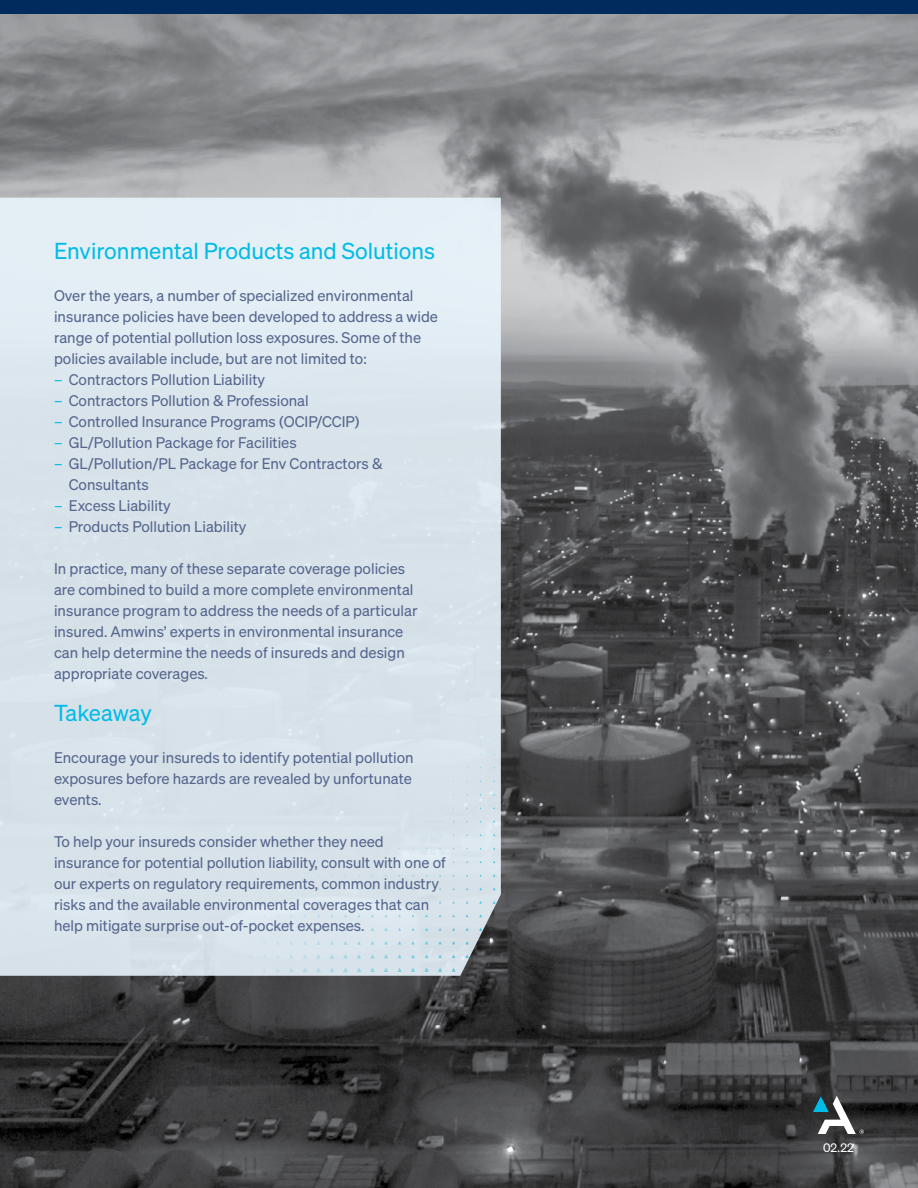
<style>
.page{position:relative;width:918px;height:1188px;background:#fff}
.page>*{position:absolute;margin:0;border:0;box-sizing:border-box;transform-origin:0 0}
.t1{font:22.5px "Sohne Buch";color:#00bce7}
.t2{font:15px/21px "Sohne Buch";color:#55648d}
.t3{font:12px "Sohne Buch";color:#fff}
.s1{color:#00bce7}
</style>
<div class="page">
<img style="left:0;top:14px;width:918px;height:1174px">
<svg style="left:0;top:198px;width:501px;height:778px;background:#dae4eb"></svg>
<svg style="left:276px;top:928px;width:4px;height:3px"></svg>
<svg style="left:303px;top:928px;width:4px;height:3px"></svg>
<svg style="left:330px;top:928px;width:4px;height:3px"></svg>
<svg style="left:357px;top:928px;width:4px;height:3px"></svg>
<svg style="left:384px;top:928px;width:4px;height:3px"></svg>
<svg style="left:249px;top:941px;width:4px;height:4px"></svg>
<svg style="left:262px;top:941px;width:4px;height:4px"></svg>
<svg style="left:276px;top:941px;width:4px;height:4px"></svg>
<svg style="left:289px;top:941px;width:4px;height:4px"></svg>
<svg style="left:303px;top:941px;width:4px;height:4px"></svg>
<svg style="left:316px;top:941px;width:4px;height:4px"></svg>
<svg style="left:330px;top:941px;width:4px;height:4px"></svg>
<svg style="left:343px;top:941px;width:4px;height:4px"></svg>
<svg style="left:357px;top:941px;width:4px;height:4px"></svg>
<svg style="left:371px;top:941px;width:3px;height:4px"></svg>
<svg style="left:384px;top:941px;width:4px;height:4px"></svg>
<svg style="left:398px;top:941px;width:3px;height:4px"></svg>
<svg style="left:411px;top:941px;width:4px;height:4px"></svg>
<svg style="left:438px;top:941px;width:4px;height:3px"></svg>
<svg style="left:465px;top:941px;width:4px;height:3px"></svg>
<svg style="left:492px;top:941px;width:4px;height:3px"></svg>
<svg style="left:222px;top:954px;width:4px;height:4px"></svg>
<svg style="left:235px;top:954px;width:4px;height:4px"></svg>
<svg style="left:249px;top:954px;width:4px;height:4px"></svg>
<svg style="left:262px;top:954px;width:4px;height:4px"></svg>
<svg style="left:276px;top:954px;width:4px;height:4px"></svg>
<svg style="left:289px;top:954px;width:5px;height:4px"></svg>
<svg style="left:303px;top:954px;width:4px;height:4px"></svg>
<svg style="left:316px;top:954px;width:5px;height:4px"></svg>
<svg style="left:330px;top:954px;width:4px;height:4px"></svg>
<svg style="left:343px;top:954px;width:5px;height:4px"></svg>
<svg style="left:357px;top:954px;width:4px;height:4px"></svg>
<svg style="left:370px;top:954px;width:5px;height:4px"></svg>
<svg style="left:384px;top:954px;width:4px;height:4px"></svg>
<svg style="left:398px;top:954px;width:4px;height:4px"></svg>
<svg style="left:411px;top:954px;width:4px;height:4px"></svg>
<svg style="left:425px;top:954px;width:3px;height:4px"></svg>
<svg style="left:438px;top:954px;width:4px;height:4px"></svg>
<svg style="left:452px;top:954px;width:3px;height:4px"></svg>
<svg style="left:465px;top:954px;width:4px;height:4px"></svg>
<svg style="left:479px;top:954px;width:3px;height:4px"></svg>
<svg style="left:492px;top:954px;width:4px;height:4px"></svg>
<svg style="left:195px;top:968px;width:4px;height:4px"></svg>
<svg style="left:208px;top:968px;width:4px;height:4px"></svg>
<svg style="left:222px;top:968px;width:4px;height:4px"></svg>
<svg style="left:235px;top:968px;width:4px;height:4px"></svg>
<svg style="left:249px;top:967px;width:4px;height:5px"></svg>
<svg style="left:262px;top:967px;width:5px;height:5px"></svg>
<svg style="left:275px;top:967px;width:5px;height:5px"></svg>
<svg style="left:289px;top:967px;width:5px;height:5px"></svg>
<svg style="left:302px;top:967px;width:5px;height:5px"></svg>
<svg style="left:316px;top:967px;width:5px;height:5px"></svg>
<svg style="left:329px;top:967px;width:5px;height:5px"></svg>
<svg style="left:343px;top:967px;width:5px;height:5px"></svg>
<svg style="left:357px;top:967px;width:4px;height:5px"></svg>
<svg style="left:370px;top:967px;width:5px;height:5px"></svg>
<svg style="left:384px;top:967px;width:4px;height:5px"></svg>
<svg style="left:397px;top:967px;width:5px;height:5px"></svg>
<svg style="left:411px;top:968px;width:4px;height:4px"></svg>
<svg style="left:424px;top:968px;width:5px;height:4px"></svg>
<svg style="left:438px;top:968px;width:4px;height:4px"></svg>
<svg style="left:452px;top:968px;width:4px;height:4px"></svg>
<svg style="left:465px;top:968px;width:4px;height:4px"></svg>
<svg style="left:479px;top:968px;width:4px;height:4px"></svg>
<svg style="left:492px;top:968px;width:4px;height:4px"></svg>
<div style="left:0;top:0;width:918px;height:14px;background:#002b5c"></div>
<svg style="left:813px;top:1096px;width:51px;height:38px"></svg>
<h1 class="t1" style="left:54px;top:238px;width:383px">Environmental Products and Solutions</h1>
<p class="t2" style="left:54px;top:285px;width:386px">Over the years, a number of specialized environmental insurance policies have been developed to address a wide range of potential pollution loss exposures. Some of the policies available include, but are not limited to:</p>
<p class="t2" style="left:54px;top:369px;width:213px"><span class="s1">–</span> Contractors Pollution Liability</p>
<p class="t2" style="left:54px;top:390px;width:256px"><span class="s1">–</span> Contractors Pollution &amp; Professional</p>
<p class="t2" style="left:54px;top:411px;width:307px"><span class="s1">–</span> Controlled Insurance Programs (OCIP/CCIP)</p>
<p class="t2" style="left:54px;top:432px;width:244px"><span class="s1">–</span> GL/Pollution Package for Facilities</p>
<p class="t2" style="left:69px;top:453px;width:315px;text-indent:-15px"><span class="s1">–</span> GL/Pollution/PL Package for Env Contractors &amp;<br>Consultants</p>
<p class="t2" style="left:54px;top:495px;width:118px"><span class="s1">–</span> Excess Liability</p>
<p class="t2" style="left:54px;top:516px;width:194px"><span class="s1">–</span> Products Pollution Liability</p>
<p class="t2" style="left:54px;top:558px;width:365px">In practice, many of these separate coverage policies are combined to build a more complete environmental insurance program to address the needs of a particular insured. Amwins’ experts in environmental insurance can help determine the needs of insureds and design appropriate coverages.</p>
<h1 class="t1" style="left:54px;top:700px;width:100px">Takeaway</h1>
<p class="t2" style="left:54px;top:747px;width:361px">Encourage your insureds to identify potential pollution exposures before hazards are revealed by unfortunate events.</p>
<p class="t2" style="left:54px;top:831px;width:393px">To help your insureds consider whether they need insurance for potential pollution liability, consult with one of our experts on regulatory requirements, common industry risks and the available environmental coverages that can help mitigate surprise out-of-pocket expenses.</p>
<p class="t3" style="left:823px;top:1141px;width:32px">02.22</p>
</div>
